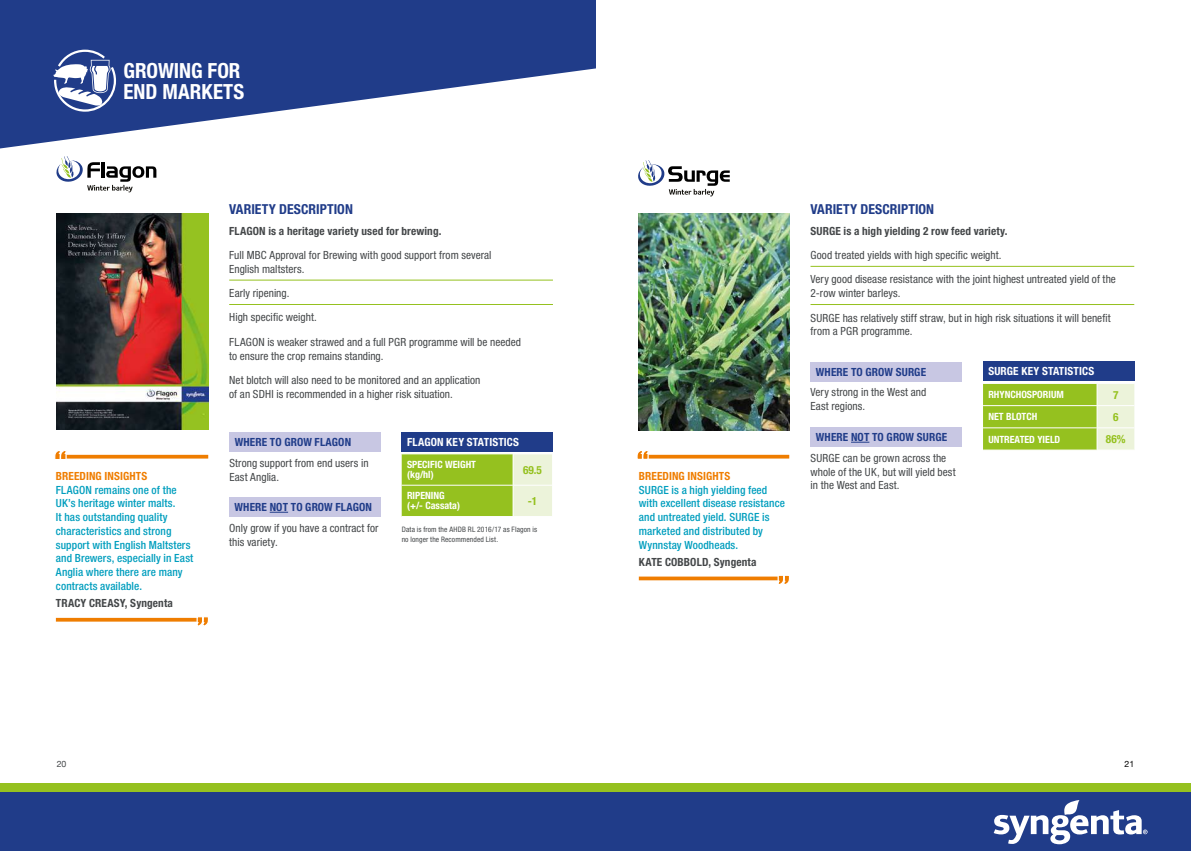
<style>
.page{position:relative;width:1191px;height:851px;background:#fff}
.page>*{position:absolute;margin:0;border:0;box-sizing:border-box;transform-origin:0 0}
.t1{font:700 condensed 20.88px/20.9px "Helvetica Neue LT Std";color:#fff}
.t2{font:700 condensed 13.75px "Helvetica Neue LT Std";color:#203c89}
.t3{font:condensed 11.25px/13.8px "Helvetica Neue LT Std";letter-spacing:.005em;color:#444749}
.t4{font:500 condensed 11.25px/13.8px "Helvetica Neue LT Std";letter-spacing:.01em;color:#009ebe}
.t5{font:700 condensed 11.25px "Helvetica Neue LT Std";letter-spacing:.01em;color:#444749}
.t6{font:700 condensed 11.25px "Helvetica Neue LT Std";letter-spacing:.01em;color:#203c89}
.t7{font:700 condensed 11.25px "Helvetica Neue LT Std";letter-spacing:.015em;color:#fff}
.t8{font:700 condensed 11.25px "Helvetica Neue LT Std";letter-spacing:.01em;color:#ef7d00}
.t9{font:700 condensed 11.25px "Helvetica Neue LT Std";color:#95c11f}
.t10{font:700 condensed 10px/10px "Helvetica Neue LT Std";color:#fff}
.t11{font:8.75px "Helvetica Neue";color:#444749}
.t12{font:8.75px "Helvetica Neue";color:#000}
.t13{font:condensed 7.5px/10px "Helvetica Neue LT Std";letter-spacing:.02em;color:#444749}
</style>
<div class="page">
<div style="left:0;top:782px;width:1191px;height:68px;background:#203c89"></div>
<div style="left:0;top:782px;width:1191px;height:9px;background:#95c11f"></div>
<svg style="left:993px;top:800px;width:154px;height:44px"></svg>
<div style="left:0;top:0;width:595px;height:160px;background:#203c89"></div>
<svg style="left:58px;top:50px;width:56px;height:18px"></svg>
<svg style="left:0;top:68px;width:596px;height:125px;fill:#fff"></svg>
<img style="left:57px;top:214px;width:151px;height:215px">
<img style="left:638px;top:214px;width:151px;height:216px">
<hr style="left:229px;top:280px;width:324px;height:1px;background:#95c11f">
<hr style="left:229px;top:304px;width:324px;height:1px;background:#95c11f">
<hr style="left:810px;top:266px;width:324px;height:1px;background:#95c11f">
<hr style="left:810px;top:304px;width:324px;height:1px;background:#95c11f">
<div style="left:810px;top:362px;width:151px;height:19px;background:#c8c7e3"></div>
<div style="left:810px;top:427px;width:151px;height:19px;background:#c8c7e3"></div>
<svg style="left:851px;top:442px;width:18px;height:1px"></svg>
<div style="left:229px;top:432px;width:151px;height:19px;background:#c8c7e3"></div>
<div style="left:229px;top:497px;width:151px;height:19px;background:#c8c7e3"></div>
<svg style="left:270px;top:512px;width:18px;height:1px"></svg>
<svg style="left:56px;top:156px;width:100px;height:36px"></svg>
<svg style="left:638px;top:160px;width:91px;height:36px"></svg>
<hr style="left:56px;top:455px;width:152px;height:3px;background:#ef7d00">
<svg style="left:56px;top:617px;width:139px;height:4px"></svg>
<svg style="left:55px;top:451px;width:13px;height:8px"></svg>
<svg style="left:195px;top:617px;width:13px;height:9px"></svg>
<svg style="left:650px;top:454px;width:139px;height:4px"></svg>
<svg style="left:639px;top:576px;width:137px;height:4px"></svg>
<svg style="left:637px;top:451px;width:13px;height:8px"></svg>
<svg style="left:776px;top:575px;width:13px;height:9px"></svg>
<svg style="left:402px;top:454px;width:150px;height:62px;background:#acce51"></svg>
<hr style="left:513px;top:454px;width:1px;height:31px;background:#fff">
<hr style="left:402px;top:485px;width:111px;height:1px;background:#fff">
<hr style="left:513px;top:485px;width:39px;height:1px;background:#fff">
<hr style="left:513px;top:485px;width:1px;height:31px;background:#fff">
<div style="left:402px;top:432px;width:151px;height:19px;background:#203c89"></div>
<svg style="left:983px;top:383px;width:151px;height:66px;background:#aecf55"></svg>
<div style="left:983px;top:362px;width:151px;height:19px;background:#203c89"></div>
<h1 class="t1" style="left:124px;top:59px;width:122px">GROWING FOR<br>END MARKETS</h1>
<p class="t8" style="left:56px;top:469px;width:93px">BREEDING INSIGHTS</p>
<p class="t4" style="left:56px;top:482px;width:139px">FLAGON remains one of the<br>UK’s heritage winter malts.<br>It has outstanding quality characteristics and strong support with English Maltsters and Brewers, especially in East<br>Anglia where there are many contracts available.</p>
<p class="t5" style="left:56px;top:596px;width:119px">TRACY CREASY, Syngenta</p>
<p class="t2" style="left:229px;top:200px;width:125px">VARIETY DESCRIPTION</p>
<p class="t5" style="left:229px;top:224px;width:214px">FLAGON is a heritage variety used for brewing.</p>
<p class="t3" style="left:229px;top:248px;width:264px">Full MBC Approval for Brewing with good support from several<br>English maltsters.</p>
<p class="t3" style="left:229px;top:281px;width:293px;line-height:24.4px">Early ripening.<br>High specific weight.<br>FLAGON is weaker strawed and a full PGR programme will be needed</p>
<p class="t3" style="left:229px;top:343px;width:253px;line-height:24.4px">to ensure the crop remains standing.<br>Net blotch will also need to be monitored and an application</p>
<p class="t3" style="left:229px;top:387px;width:225px">of an SDHI is recommended in a higher risk situation.</p>
<p class="t6" style="left:235px;top:435px;width:118px">WHERE TO GROW FLAGON</p>
<p class="t3" style="left:229px;top:456px;width:141px">Strong support from end users in<br>East Anglia.</p>
<p class="t6" style="left:234px;top:500px;width:139px">WHERE NOT TO GROW FLAGON</p>
<p class="t3" style="left:229px;top:521px;width:151px">Only grow if you have a contract for this variety.</p>
<p class="t7" style="left:407px;top:435px;width:113px">FLAGON KEY STATISTICS</p>
<p class="t10" style="left:407px;top:459px;width:71px">SPECIFIC WEIGHT (kg/hl)</p>
<p class="t9" style="left:523px;top:462px;width:20px">69.5</p>
<p class="t10" style="left:407px;top:490px;width:54px">RIPENING (+/- Cassata)</p>
<p class="t9" style="left:528px;top:494px;width:11px">-1</p>
<p class="t13" style="left:402px;top:524px;width:137px">Data is from the AHDB RL 2016/17 as Flagon is no longer the Recommended List.</p>
<p class="t8" style="left:639px;top:469px;width:93px">BREEDING INSIGHTS</p>
<p class="t4" style="left:639px;top:482px;width:148px">SURGE is a high yielding feed with excellent disease resistance and untreated yield. SURGE is marketed and distributed by<br>Wynnstay Woodheads.</p>
<p class="t5" style="left:639px;top:555px;width:119px">KATE COBBOLD, Syngenta</p>
<p class="t2" style="left:810px;top:200px;width:125px">VARIETY DESCRIPTION</p>
<p class="t5" style="left:810px;top:224px;width:198px">SURGE is a high yielding 2 row feed variety.</p>
<p class="t3" style="left:810px;top:243px;width:307px;line-height:24.4px">Good treated yields with high specific weight.<br>Very good disease resistance with the joint highest untreated yield of the</p>
<p class="t3" style="left:810px;top:281px;width:302px;line-height:24.4px">2-row winter barleys.<br>SURGE has relatively stiff straw, but in high risk situations it will benefit</p>
<p class="t3" style="left:810px;top:324px;width:103px">from a PGR programme.</p>
<p class="t6" style="left:816px;top:364px;width:112px">WHERE TO GROW SURGE</p>
<p class="t3" style="left:810px;top:385px;width:117px">Very strong in the West and<br>East regions.</p>
<p class="t6" style="left:816px;top:430px;width:133px">WHERE NOT TO GROW SURGE</p>
<p class="t3" style="left:810px;top:451px;width:147px">SURGE can be grown across the whole of the UK, but will yield best in the West and East.</p>
<p class="t7" style="left:988px;top:364px;width:107px">SURGE KEY STATISTICS</p>
<p class="t10" style="left:988px;top:389px;width:77px">RHYNCHOSPORIUM</p>
<p class="t9" style="left:1113px;top:387px;width:7px">7</p>
<p class="t10" style="left:988px;top:411px;width:50px">NET BLOTCH</p>
<p class="t9" style="left:1113px;top:410px;width:7px">6</p>
<p class="t10" style="left:988px;top:434px;width:74px">UNTREATED YIELD</p>
<p class="t9" style="left:1106px;top:432px;width:21px">86%</p>
<p class="t11" style="left:57px;top:757px;width:11px">20</p>
<p class="t12" style="left:1124px;top:757px;width:11px">21</p>
</div>
